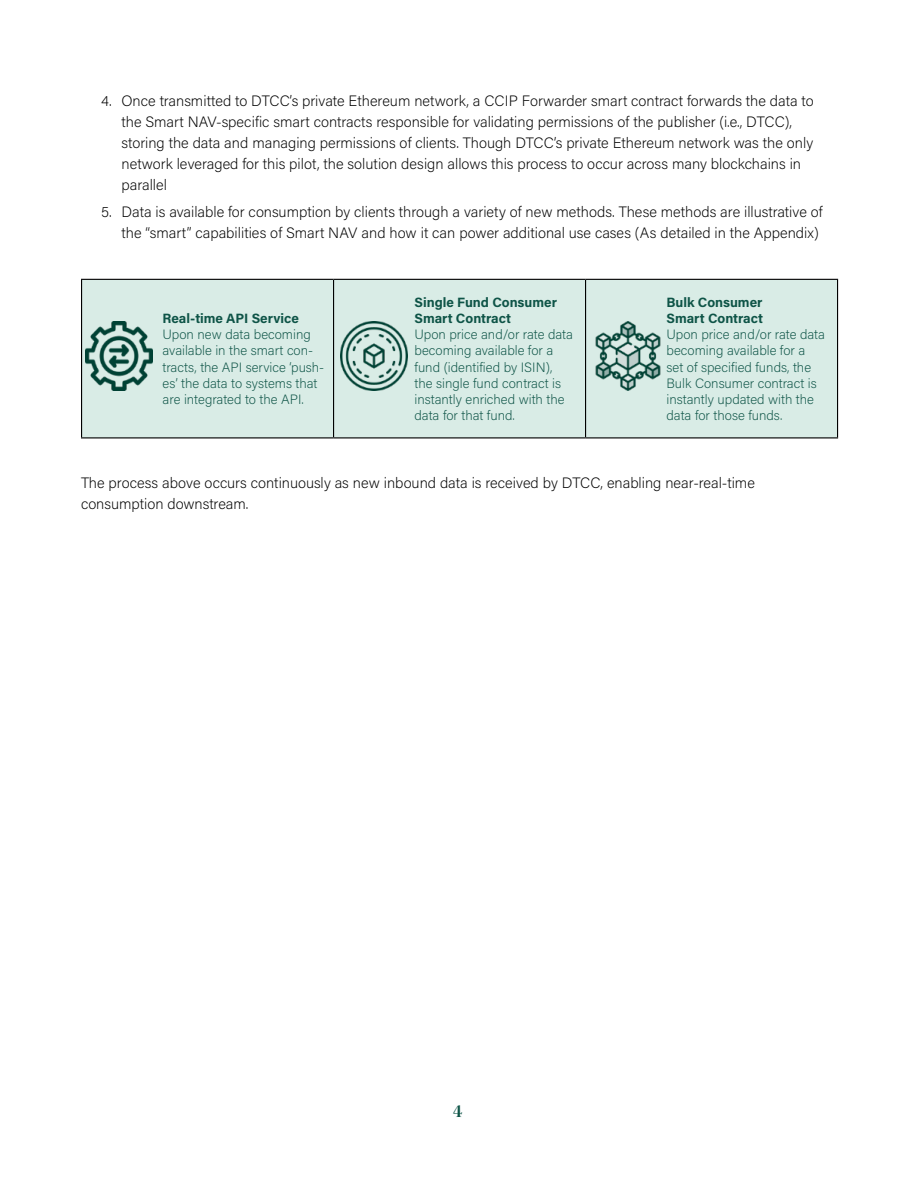
<style>
.page{position:relative;width:918px;height:1188px;background:#fff}
.page>*{position:absolute;margin:0;border:0;box-sizing:border-box;transform-origin:0 0}
.t1{font:18px "Warnock Pro Bold Disp";color:#0e5447}
.t2{font:200 15px/21px "Acumin Pro";color:#000}
.t3{font:200 13.5px/16.2px "Acumin Pro";color:#0e5447}
.t4{font:700 13.5px/16.2px "Acumin Pro";color:#0e5447}
</style>
<div class="page">
<div style="left:82px;top:280px;width:755px;height:157px;background:#d9ece6"></div>
<hr style="left:81px;top:279px;width:253px;height:1px;background:#000">
<hr style="left:81px;top:280px;width:1px;height:157px;background:#000">
<hr style="left:334px;top:279px;width:252px;height:1px;background:#000">
<hr style="left:333px;top:280px;width:1px;height:157px;background:#000">
<hr style="left:586px;top:279px;width:252px;height:1px;background:#000">
<hr style="left:585px;top:280px;width:1px;height:157px;background:#000">
<hr style="left:837px;top:280px;width:1px;height:157px;background:#000">
<hr style="left:81px;top:437px;width:253px;height:1px;background:#000">
<hr style="left:334px;top:437px;width:252px;height:1px;background:#000">
<hr style="left:586px;top:437px;width:252px;height:1px;background:#000">
<img style="left:85px;top:322px;width:68px;height:68px">
<img style="left:340px;top:322px;width:68px;height:68px">
<img style="left:594px;top:322px;width:68px;height:68px">
<p class="t2" style="left:122px;top:89px;width:694px;text-indent:-20px">4. Once transmitted to DTCC’s private Ethereum network, a CCIP Forwarder smart contract forwards the data to the Smart NAV-specific smart contracts responsible for validating permissions of the publisher (i.e., DTCC), storing the data and managing permissions of clients. Though DTCC’s private Ethereum network was the only network leveraged for this pilot, the solution design allows this process to occur across many blockchains in parallel</p>
<p class="t2" style="left:101px;top:201px;width:723px;text-align:right">5. Data is available for consumption by clients through a variety of new methods. These methods are illustrative of the “smart” capabilities of Smart NAV and how it can power additional use cases (As detailed in the Appendix)</p>
<p class="t4" style="left:163px;top:310px;width:138px">Real-time API Service</p>
<p class="t3" style="left:163px;top:326px;width:163px">Upon new data becoming available in the smart con&shy;tracts, the API service ‘push&shy;es’ the data to systems that are integrated to the API.</p>
<p class="t4" style="left:415px;top:293px;width:144px">Single Fund Consumer<br>Smart Contract</p>
<p class="t3" style="left:415px;top:326px;width:160px">Upon price and/or rate data becoming available for a fund (identified by ISIN), the single fund contract is instantly enriched with the data for that fund.</p>
<p class="t4" style="left:667px;top:293px;width:98px">Bulk Consumer<br>Smart Contract</p>
<p class="t3" style="left:667px;top:326px;width:160px">Upon price and/or rate data becoming available for a set of specified funds, the<br>Bulk Consumer contract is instantly updated with the data for those funds.</p>
<p class="t2" style="left:81px;top:472px;width:675px">The process above occurs continuously as new inbound data is received by DTCC, enabling near-real-time consumption downstream.</p>
<p class="t1" style="left:453px;top:1100px;width:11px">4</p>
</div>
